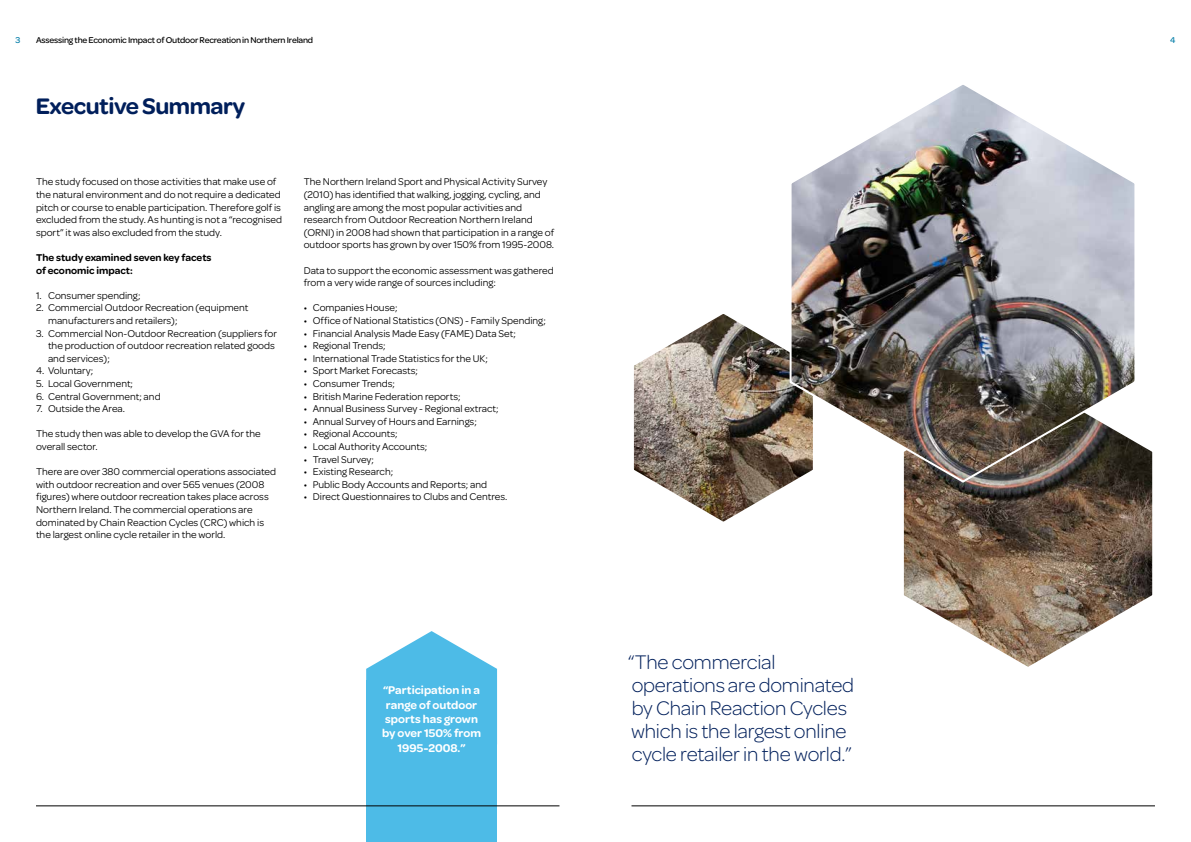
<style>
.page{position:relative;width:1191px;height:842px;background:#fff}
.page>*{position:absolute;margin:0;border:0;box-sizing:border-box;transform-origin:0 0}
.t1{font:600 24px "Omnes";letter-spacing:-.02em;color:#001f5b}
.t2{font:300 21px/23px "Omnes";letter-spacing:-.01em;color:#001f5b}
.t3{font:600 12px/14.4px "Omnes";color:#fff;text-align:center}
.t4{font:10.5px/12.6px "Omnes";color:#000}
.t5{font:600 10.5px/12.6px "Omnes";color:#000}
.t6{font:500 9px "Omnes";letter-spacing:-.02em;color:#000}
.t7{font:500 9px "Omnes";color:#007ca7}
</style>
<div class="page">
<svg style="left:366px;top:631px;width:131px;height:49px"></svg>
<div style="left:366px;top:680px;width:131px;height:162px;background:#4dbbe7"></div>
<hr style="left:36px;top:806px;width:523px;height:1px;background:#000">
<hr style="left:631px;top:806px;width:524px;height:1px;background:#000">
<img style="left:633px;top:314px;width:155px;height:208px">
<svg style="left:903px;top:443px;width:250px;height:224px"></svg>
<img style="left:788px;top:85px;width:350px;height:399px">
<p class="t7" style="left:16px;top:35px;width:6px">3</p>
<p class="t6" style="left:36px;top:35px;width:279px">Assessing the Economic Impact of Outdoor Recreation in Northern Ireland</p>
<h1 class="t1" style="left:36px;top:92px;width:211px">Executive Summary</h1>
<p class="t4" style="left:36px;top:176px;width:247px">The study focused on those activities that make use of the natural environment and do not require a dedicated pitch or course to enable participation. Therefore golf is excluded from the study. As hunting is not a “recognised sport” it was also excluded from the study.</p>
<p class="t5" style="left:36px;top:251px;width:177px">The study examined seven key facets of economic impact:</p>
<p class="t4" style="left:36px;top:289px;width:106px">1. Consumer spending;</p>
<p class="t4" style="left:48px;top:302px;width:202px;text-indent:-12px">2. Commercial Outdoor Recreation (equipment manufacturers and retailers);</p>
<p class="t4" style="left:48px;top:327px;width:230px;text-indent:-12px">3. Commercial Non-Outdoor Recreation (suppliers for the production of outdoor recreation related goods and services);</p>
<p class="t4" style="left:36px;top:365px;width:59px">4. Voluntary;</p>
<p class="t4" style="left:36px;top:377px;width:99px">5. Local Government;</p>
<p class="t4" style="left:36px;top:390px;width:126px">6. Central Government; and</p>
<p class="t4" style="left:36px;top:402px;width:91px">7. Outside the Area.</p>
<p class="t4" style="left:36px;top:428px;width:226px">The study then was able to develop the GVA for the overall sector.</p>
<p class="t4" style="left:36px;top:465px;width:242px">There are over 380 commercial operations associated with outdoor recreation and over 565 venues (2008 figures) where outdoor recreation takes place across Northern Ireland. The commercial operations are dominated by Chain Reaction Cycles (CRC) which is the largest online cycle retailer in the world.</p>
<p class="t4" style="left:304px;top:176px;width:252px">The Northern Ireland Sport and Physical Activity Survey (2010) has identified that walking, jogging, cycling, and angling are among the most popular activities and research from Outdoor Recreation Northern Ireland (ORNI) in 2008 had shown that participation in a range of outdoor sports has grown by over 150% from 1995-2008.</p>
<p class="t4" style="left:304px;top:264px;width:251px">Data to support the economic assessment was gathered from a very wide range of sources including:</p>
<p class="t4" style="left:304px;top:302px;width:95px">• Companies House;</p>
<p class="t4" style="left:304px;top:314px;width:244px">• Office of National Statistics (ONS) - Family Spending;</p>
<p class="t4" style="left:304px;top:327px;width:214px">• Financial Analysis Made Easy (FAME) Data Set;</p>
<p class="t4" style="left:304px;top:339px;width:83px">• Regional Trends;</p>
<p class="t4" style="left:304px;top:352px;width:186px">• International Trade Statistics for the UK;</p>
<p class="t4" style="left:304px;top:365px;width:116px">• Sport Market Forecasts;</p>
<p class="t4" style="left:304px;top:377px;width:93px">• Consumer Trends;</p>
<p class="t4" style="left:304px;top:390px;width:158px">• British Marine Federation reports;</p>
<p class="t4" style="left:304px;top:402px;width:196px">• Annual Business Survey - Regional extract;</p>
<p class="t4" style="left:304px;top:415px;width:175px">• Annual Survey of Hours and Earnings;</p>
<p class="t4" style="left:304px;top:428px;width:95px">• Regional Accounts;</p>
<p class="t4" style="left:304px;top:440px;width:125px">• Local Authority Accounts;</p>
<p class="t4" style="left:304px;top:453px;width:72px">• Travel Survey;</p>
<p class="t4" style="left:304px;top:465px;width:91px">• Existing Research;</p>
<p class="t4" style="left:304px;top:478px;width:185px">• Public Body Accounts and Reports; and</p>
<p class="t4" style="left:304px;top:491px;width:205px">• Direct Questionnaires to Clubs and Centres.</p>
<p class="t3" style="left:382px;top:683px;width:100px">“Participation in a range of outdoor sports has grown by over 150% from<br>1995-2008.”</p>
<h2 class="t2" style="left:628px;top:650px;width:228px">“The commercial operations are dominated by Chain Reaction Cycles which is the largest online cycle retailer in the world.”</h2>
<p class="t7" style="left:1170px;top:35px;width:7px">4</p>
</div>
